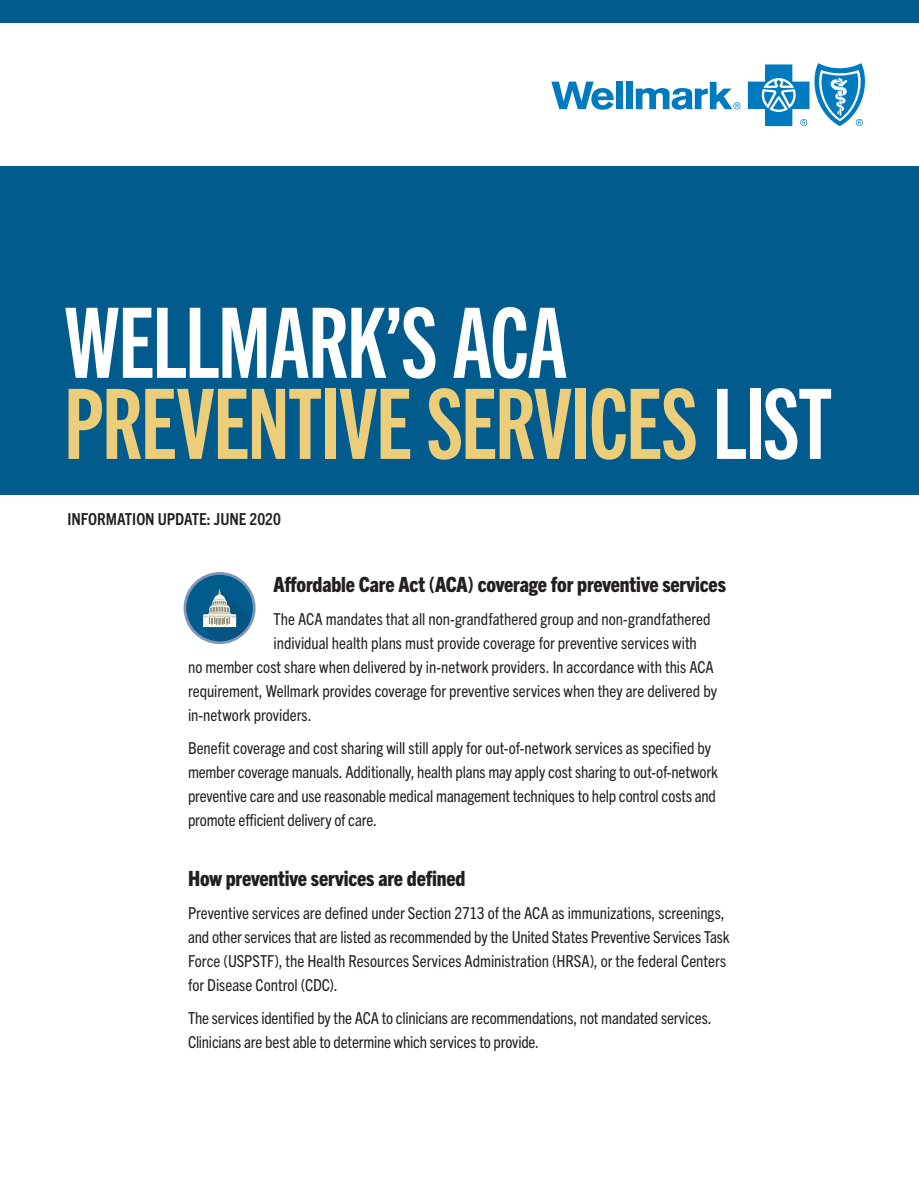
<style>
.page{position:relative;width:919px;height:1189px;background:#fff}
.page>*{position:absolute;margin:0;border:0;box-sizing:border-box;transform-origin:0 0}
.t1{font:97.5px/81px "Trade Gothic Next LT Pro Bd Cm";letter-spacing:-.015em;color:#ecce7a}
.t2{font:800 condensed 21px "Trade Gothic Next LT Pro";letter-spacing:-.01em;color:#231f20}
.t3{font:condensed 16.5px/24px "Trade Gothic Next LT Pro";letter-spacing:-.005em;color:#231f20}
.t4{font:700 condensed 16.5px "Trade Gothic Next LT Pro";letter-spacing:-.005em;color:#231f20}
.s1{color:#fff}
</style>
<div class="page">
<div style="left:0;top:167px;width:918px;height:328px;background:#015b8c"></div>
<div style="left:0;top:0;width:918px;height:23px;background:#015b8c"></div>
<div style="left:625px;top:82px;width:7px;height:27px;background:#007abe"></div>
<div style="left:615px;top:82px;width:7px;height:27px;background:#007abe"></div>
<svg style="left:551px;top:82px;width:62px;height:28px"></svg>
<svg style="left:635px;top:82px;width:105px;height:28px"></svg>
<svg style="left:747px;top:63px;width:117px;height:63px"></svg>
<svg style="left:183px;top:572px;width:72px;height:72px"></svg>
<h1 class="t1" style="left:64px;top:296px;width:769px"><span class="s1">WELLMARK’S ACA<br></span>PREVENTIVE SERVICES <span class="s1">LIST</span></h1>
<p class="t4" style="left:68px;top:507px;width:215px">INFORMATION UPDATE: JUNE 2020</p>
<h2 class="t2" style="left:273px;top:569px;width:453px">Affordable Care Act (ACA) coverage for preventive services</h2>
<p class="t3" style="left:273px;top:605px;width:438px">The ACA mandates that all non-grandfathered group and non-grandfathered</p>
<p class="t3" style="left:273px;top:629px;width:424px">individual health plans must provide coverage for preventive services with</p>
<p class="t3" style="left:188px;top:653px;width:527px">no member cost share when delivered by in-network providers. In accordance with this ACA</p>
<p class="t3" style="left:188px;top:677px;width:530px">requirement, Wellmark provides coverage for preventive services when they are delivered by</p>
<p class="t3" style="left:188px;top:701px;width:125px">in-network providers.</p>
<p class="t3" style="left:188px;top:734px;width:531px">Benefit coverage and cost sharing will still apply for out-of-network services as specified by member coverage manuals. Additionally, health plans may apply cost sharing to out-of-network preventive care and use reasonable medical management techniques to help control costs and promote efficient delivery of care.</p>
<h2 class="t2" style="left:188px;top:863px;width:279px">How preventive services are defined</h2>
<p class="t3" style="left:188px;top:899px;width:542px">Preventive services are defined under Section 2713 of the ACA as immunizations, screenings, and other services that are listed as recommended by the United States Preventive Services Task Force (USPSTF), the Health Resources Services Administration (HRSA), or the federal Centers for Disease Control (CDC).</p>
<p class="t3" style="left:188px;top:1004px;width:524px">The services identified by the ACA to clinicians are recommendations, not mandated services.<br>Clinicians are best able to determine which services to provide.</p>
</div>
